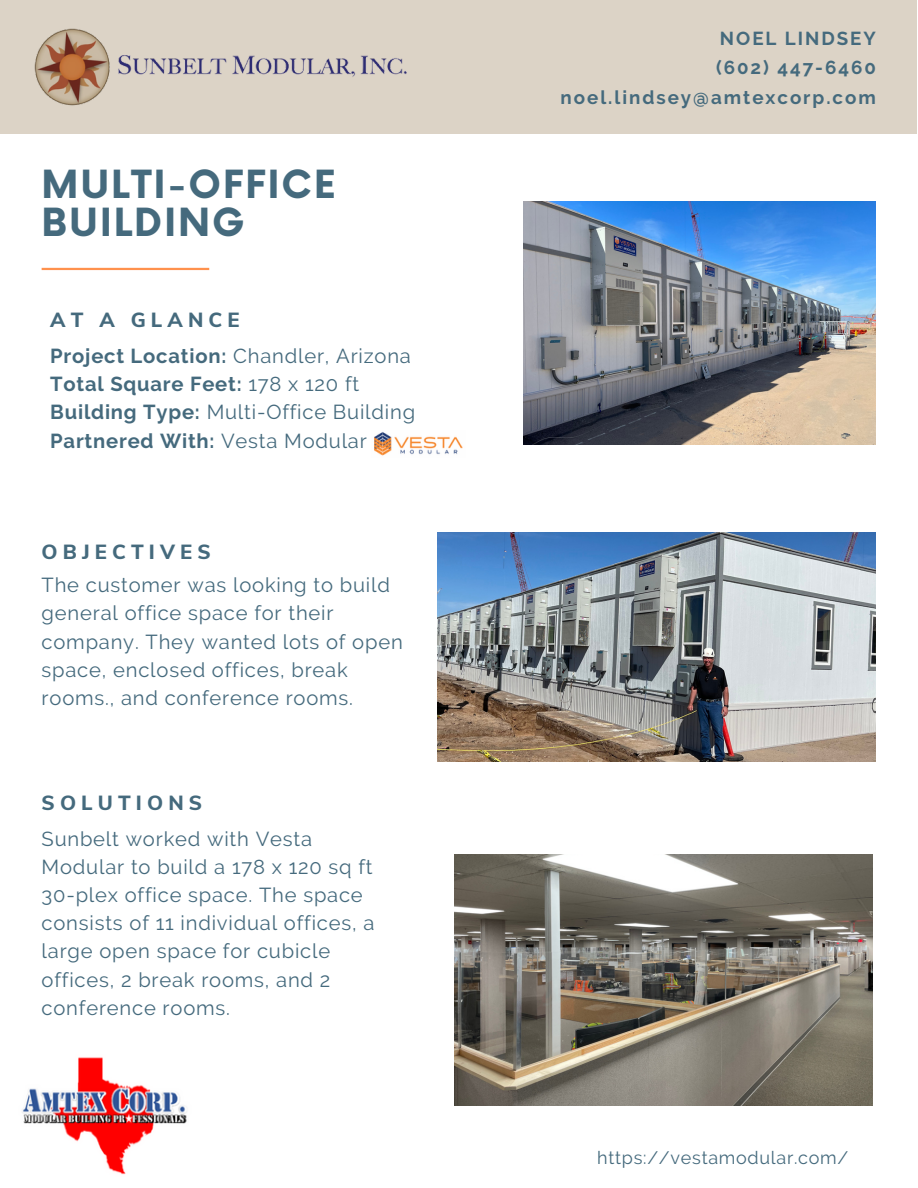
<style>
.page{position:relative;width:918px;height:1188px;background:#fff}
.page>*{position:absolute;margin:0;border:0;box-sizing:border-box;transform-origin:0 0}
.t1{font:700 37.8px/38.2px "Now";letter-spacing:.05em;color:#456a7d}
.t2{font:800 20.4px "Nunito Sans";letter-spacing:.25em;color:#456a7d}
.t3{font:20.25px/28.2px "Raleway";letter-spacing:.04em;color:#456a7d}
.t4{font:700 20.25px/28.2px "Raleway";letter-spacing:.04em;color:#456a7d}
.t5{font:700 18.75px/29.2px "Raleway";letter-spacing:.105em;color:#456a7d;text-align:right}
.t6{font:18px "Raleway";letter-spacing:.04em;color:#456a7d}
.s1{font-weight:400}
</style>
<div class="page">
<img style="left:22px;top:1057px;width:165px;height:118px">
<img style="left:437px;top:532px;width:439px;height:230px">
<img style="left:524px;top:201px;width:352px;height:243px">
<img style="left:455px;top:855px;width:417px;height:251px">
<img style="left:374px;top:432px;width:89px;height:24px">
<hr style="left:42px;top:268px;width:167px;height:2px;background:#ff914d">
<div style="left:0;top:0;width:917px;height:133px;background:#dcd3c6"></div>
<img style="left:34px;top:29px;width:373px;height:77px">
<h1 class="t1" style="left:42px;top:168px;width:296px">MULTI-OFFICE<br>BUILDING</h1>
<p class="t2" style="left:50px;top:306px;width:191px">AT A GLANCE</p>
<p class="t4" style="left:50px;top:342px;width:366px">Project Location: <span class="s1">Chandler, Arizona </span>Total Square Feet: <span class="s1">178 x 120 ft </span>Building Type: <span class="s1">Multi-Office Building </span>Partnered With: <span class="s1">Vesta Modular</span></p>
<p class="t2" style="left:42px;top:538px;width:171px">OBJECTIVES</p>
<p class="t3" style="left:42px;top:571px;width:363px">The customer was looking to build general office space for their company. They wanted lots of open space, enclosed offices, break rooms., and conference rooms.</p>
<p class="t2" style="left:42px;top:789px;width:162px">SOLUTIONS</p>
<p class="t3" style="left:42px;top:825px;width:334px">Sunbelt worked with Vesta<br>Modular to build a 178 x 120 sq ft<br>30-plex office space. The space consists of 11 individual offices, a large open space for cubicle offices, 2 break rooms, and 2 conference rooms.</p>
<p class="t5" style="left:561px;top:24px;width:317px">NOEL LINDSEY<br>(602) 447-6460 noel.lindsey@amtexcorp.com</p>
<p class="t6" style="left:597px;top:1147px;width:253px">https://vestamodular.com/</p>
</div>
